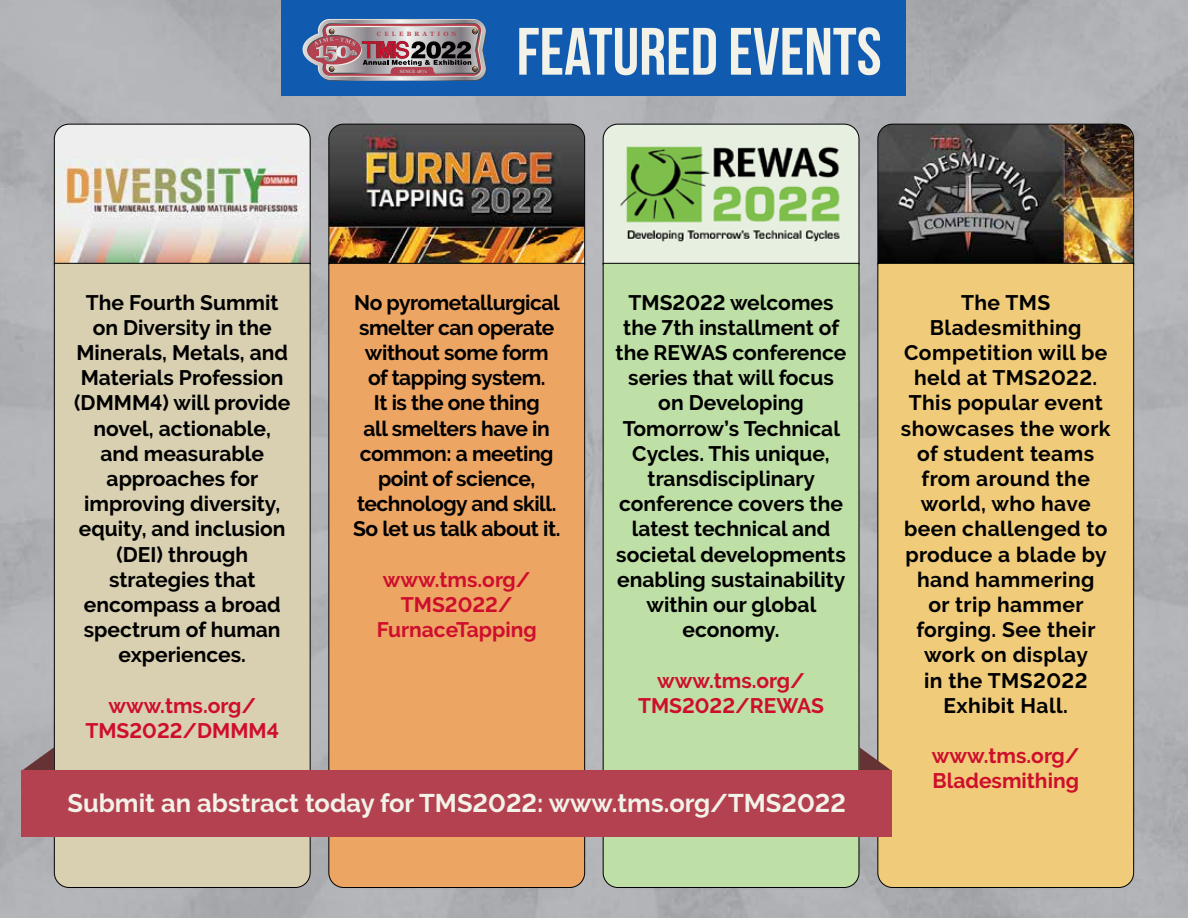
<style>
.page{position:relative;width:1188px;height:918px;background:#fff}
.page>*{position:absolute;margin:0;border:0;box-sizing:border-box;transform-origin:0 0}
.t1{font:700 66.75px "Bebas Neue";color:#f2f2e8}
.t2{font:700 25.5px "Raleway";color:#f2f2e8}
.t3{font:700 21px/25.2px "Raleway";color:#000;text-align:center}
.t4{font:700 21px/25.2px "Raleway";letter-spacing:.02em;color:#000;text-align:center}
.t5{font:700 21px/25.2px "Raleway";letter-spacing:-.02em;color:#000;text-align:center}
.t6{font:700 21px/25.2px "Raleway";color:#ce0e2d;text-align:center}
.t7{font:700 6.15px "Georgia";letter-spacing:.5em;color:#b3414f}
.t8{font:700 4.65px "Georgia";color:#bcbec0}
</style>
<div class="page">
<img style="left:0;top:0;width:1188px;height:918px">
<svg style="left:602px;top:123px;width:258px;height:140px"></svg>
<div style="left:602px;top:263px;width:258px;height:625px;background:#bedfa5"></div>
<div style="left:282px;top:0;width:624px;height:96px;background:#105aaf"></div>
<img style="left:54px;top:123px;width:257px;height:140px">
<img style="left:328px;top:123px;width:257px;height:140px">
<div style="left:328px;top:263px;width:257px;height:625px;background:#eda564"></div>
<div style="left:54px;top:263px;width:257px;height:625px;background:#d8d0b0"></div>
<svg style="left:303px;top:19px;width:184px;height:62px"></svg>
<img style="left:877px;top:123px;width:257px;height:140px">
<div style="left:877px;top:263px;width:257px;height:625px;background:#f0cb7a"></div>
<svg style="left:22px;top:747px;width:32px;height:24px"></svg>
<svg style="left:860px;top:747px;width:32px;height:24px"></svg>
<div style="left:22px;top:771px;width:870px;height:66px;background:#b3414f"></div>
<p class="t7" style="left:377px;top:30px;width:81px">CELEBRATION</p>
<p class="t8" style="left:400px;top:68px;width:29px">SINCE 1871</p>
<h1 class="t1" style="left:517px;top:15px;width:367px">FEATURED EVENTS</h1>
<p class="t3" style="left:74px;top:290px;width:218px">The Fourth Summit on Diversity in the<br>Minerals, Metals, and<br>Materials Profession (DMMM4) will provide novel, actionable, and measurable approaches for improving diversity, equity, and inclusion (DEI) through strategies that encompass a broad spectrum of human experiences.</p>
<p class="t6" style="left:85px;top:693px;width:195px">www.tms.org/<br>TMS2022/DMMM4</p>
<p class="t5" style="left:353px;top:290px;width:209px">No pyrometallurgical smelter can operate without some form of tapping system.<br>It is the one thing<br>all smelters have in common: a meeting point of science, technology and skill.<br>So let us talk about it.</p>
<p class="t6" style="left:377px;top:567px;width:161px">www.tms.org/<br>TMS2022/<br>FurnaceTapping</p>
<p class="t3" style="left:616px;top:290px;width:232px">TMS2022 welcomes the 7th installment of the REWAS conference series that will focus on Developing<br>Tomorrow’s Technical<br>Cycles. This unique, transdisciplinary conference covers the latest technical and societal developments enabling sustainability within our global economy.</p>
<p class="t6" style="left:638px;top:668px;width:187px">www.tms.org/<br>TMS2022/REWAS</p>
<p class="t2" style="left:67px;top:789px;width:780px">Submit an abstract today for TMS2022: www.tms.org/TMS2022</p>
<p class="t4" style="left:901px;top:290px;width:211px">The TMS<br>Bladesmithing<br>Competition will be held at TMS2022.<br>This popular event showcases the work of student teams from around the world, who have been challenged to produce a blade by hand hammering<br>or trip hammer forging. See their work on display<br>in the TMS2022<br>Exhibit Hall.</p>
<p class="t6" style="left:932px;top:743px;width:149px;text-align:left">www.tms.org/<br>Bladesmithing</p>
</div>
